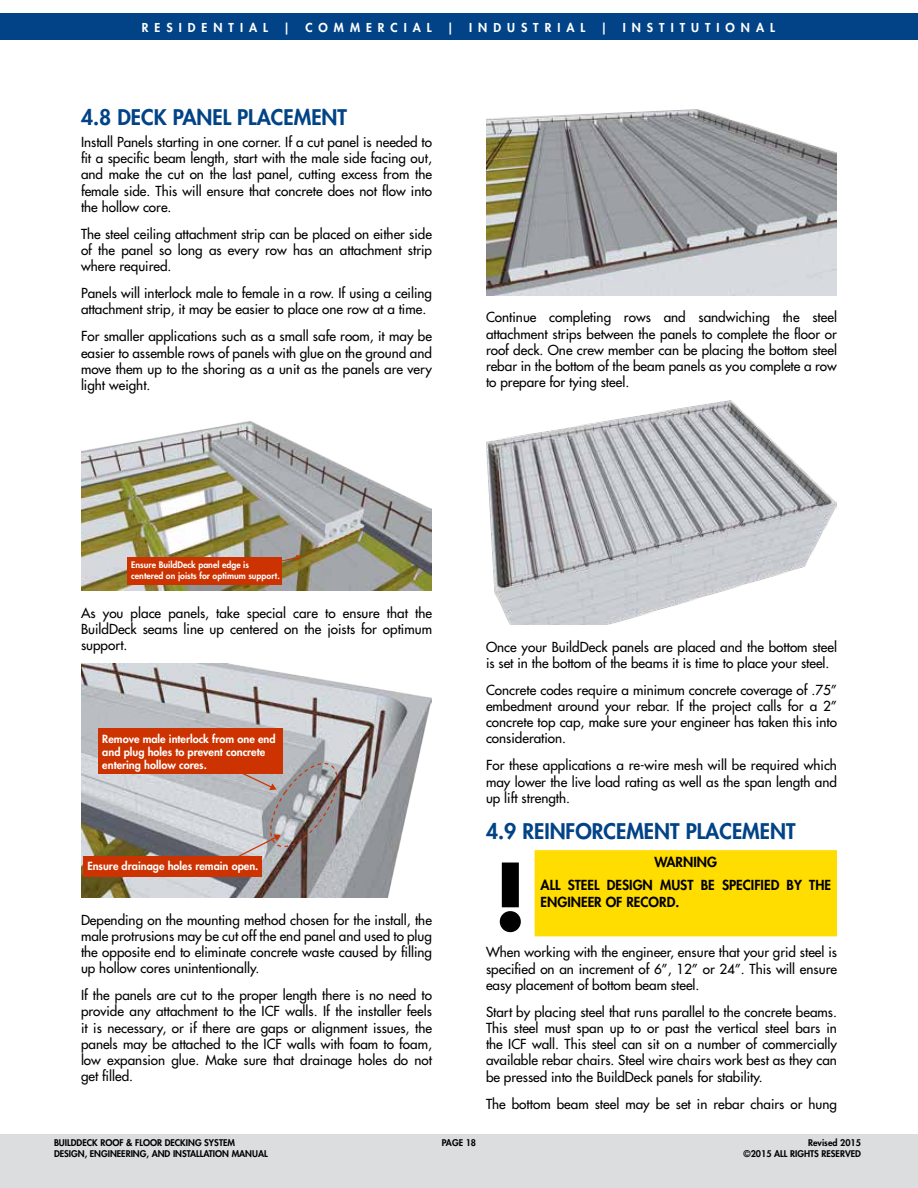
<style>
.page{position:relative;width:918px;height:1188px;background:#fff}
.page>*{position:absolute;margin:0;border:0;box-sizing:border-box;transform-origin:0 0}
.t1{font:700 90px "Futura Std";color:#000}
.t2{font:800 21px "Futura Std";color:#014386}
.t3{font:500 13.5px/16.2px "Futura Std";color:#000;text-align:justify}
.t4{font:800 13.5px/23.1px "Futura Std";color:#000;text-align:center}
.t5{font:800 12px "Futura Std";letter-spacing:.5em;color:#fff}
.t6{font:800 10.95px/13.2px "Futura Std";color:#fff}
.t7{font:800 9px "Futura Std";color:#000}
.t8{font:800 8.7px/10.5px "Futura Std";color:#fff}
</style>
<div class="page">
<div style="left:0;top:1134px;width:918px;height:54px;background:#dcddde"></div>
<div style="left:0;top:14px;width:918px;height:26px;background:#014386"></div>
<img style="left:81px;top:421px;width:351px;height:170px">
<div style="left:128px;top:557px;width:154px;height:28px;background:#c30"></div>
<img style="left:245px;top:528px;width:118px;height:42px">
<img style="left:81px;top:664px;width:351px;height:234px">
<div style="left:98px;top:729px;width:185px;height:45px;background:#c30"></div>
<div style="left:83px;top:856px;width:179px;height:21px;background:#c30"></div>
<svg style="left:233px;top:757px;width:109px;height:101px;background:#a99896"></svg>
<img style="left:486px;top:109px;width:351px;height:186px">
<img style="left:486px;top:401px;width:351px;height:224px">
<div style="left:535px;top:850px;width:302px;height:86px;background:#fd0"></div>
<p class="t5" style="left:142px;top:20px;width:128px">RESIDENTIAL</p>
<p class="t5" style="left:283px;top:20px;width:8px">|</p>
<p class="t5" style="left:305px;top:20px;width:128px">COMMERCIAL</p>
<p class="t5" style="left:447px;top:20px;width:8px">|</p>
<p class="t5" style="left:469px;top:20px;width:118px">INDUSTRIAL</p>
<p class="t5" style="left:601px;top:20px;width:8px">|</p>
<p class="t5" style="left:623px;top:20px;width:154px">INSTITUTIONAL</p>
<h2 class="t2" style="left:81px;top:104px;width:268px">4.8 DECK PANEL PLACEMENT</h2>
<p class="t3" style="left:81px;top:134px;width:352px">Install Panels starting in one corner. If a cut panel is needed to fit a specific beam length, start with the male side facing out, and make the cut on the last panel, cutting excess from the female side. This will ensure that concrete does not flow into the hollow core.</p>
<p class="t3" style="left:81px;top:226px;width:353px">The steel ceiling attachment strip can be placed on either side of the panel so long as every row has an attachment strip where required.</p>
<p class="t3" style="left:81px;top:285px;width:353px">Panels will interlock male to female in a row. If using a ceiling attachment strip, it may be easier to place one row at a time.</p>
<p class="t3" style="left:81px;top:328px;width:353px">For smaller applications such as a small safe room, it may be easier to assemble rows of panels with glue on the ground and move them up to the shoring as a unit as the panels are very light weight.</p>
<p class="t3" style="left:486px;top:309px;width:353px">Continue completing rows and sandwiching the steel attachment strips between the panels to complete the floor or roof deck. One crew member can be placing the bottom steel rebar in the bottom of the beam panels as you complete a row to prepare for tying steel.</p>
<p class="t8" style="left:131px;top:560px;width:150px">Ensure BuildDeck panel edge is centered on joists for optimum support.</p>
<p class="t3" style="left:81px;top:605px;width:353px">As you place panels, take special care to ensure that the BuildDeck seams line up centered on the joists for optimum support.</p>
<p class="t6" style="left:102px;top:732px;width:175px">Remove male interlock from one end and plug holes to prevent concrete entering hollow cores.</p>
<p class="t6" style="left:87px;top:860px;width:173px">Ensure drainage holes remain open.</p>
<p class="t3" style="left:81px;top:912px;width:353px">Depending on the mounting method chosen for the install, the male protrusions may be cut off the end panel and used to plug the opposite end to eliminate concrete waste caused by filling up hollow cores unintentionally.</p>
<p class="t3" style="left:81px;top:987px;width:353px">If the panels are cut to the proper length there is no need to provide any attachment to the ICF walls. If the installer feels it is necessary, or if there are gaps or alignment issues, the panels may be attached to the ICF walls with foam to foam, low expansion glue. Make sure that drainage holes do not get filled.</p>
<p class="t3" style="left:486px;top:639px;width:353px">Once your BuildDeck panels are placed and the bottom steel is set in the bottom of the beams it is time to place your steel.</p>
<p class="t3" style="left:486px;top:682px;width:353px">Concrete codes require a minimum concrete coverage of .75” embedment around your rebar. If the project calls for a 2” concrete top cap, make sure your engineer has taken this into consideration.</p>
<p class="t3" style="left:486px;top:757px;width:353px">For these applications a re-wire mesh will be required which may lower the live load rating as well as the span length and up lift strength.</p>
<h2 class="t2" style="left:486px;top:818px;width:311px">4.9 REINFORCEMENT PLACEMENT</h2>
<h1 class="t1" style="left:493px;top:837px;width:36px">!</h1>
<p class="t4" style="left:541px;top:851px;width:292px">WARNING<br>ALL STEEL DESIGN MUST BE SPECIFIED BY THE</p>
<p class="t4" style="left:541px;top:890px;width:140px">ENGINEER OF RECORD.</p>
<p class="t3" style="left:486px;top:944px;width:353px">When working with the engineer, ensure that your grid steel is specified on an increment of 6”, 12” or 24”. This will ensure easy placement of bottom beam steel.</p>
<p class="t3" style="left:486px;top:1004px;width:353px">Start by placing steel that runs parallel to the concrete beams.<br>This steel must span up to or past the vertical steel bars in the ICF wall. This steel can sit on a number of commercially available rebar chairs. Steel wire chairs work best as they can be pressed into the BuildDeck panels for stability.</p>
<p class="t3" style="left:486px;top:1096px;width:352px">The bottom beam steel may be set in rebar chairs or hung</p>
<p class="t7" style="left:54px;top:1137px;width:182px">BUILDDECK ROOF &amp; FLOOR DECKING SYSTEM</p>
<p class="t7" style="left:442px;top:1137px;width:36px">PAGE 18</p>
<p class="t7" style="left:808px;top:1137px;width:54px">Revised 2015</p>
<p class="t7" style="left:54px;top:1148px;width:215px">DESIGN, ENGINEERING, AND INSTALLATION MANUAL</p>
<p class="t7" style="left:744px;top:1148px;width:119px">©2015 ALL RIGHTS RESERVED</p>
</div>
